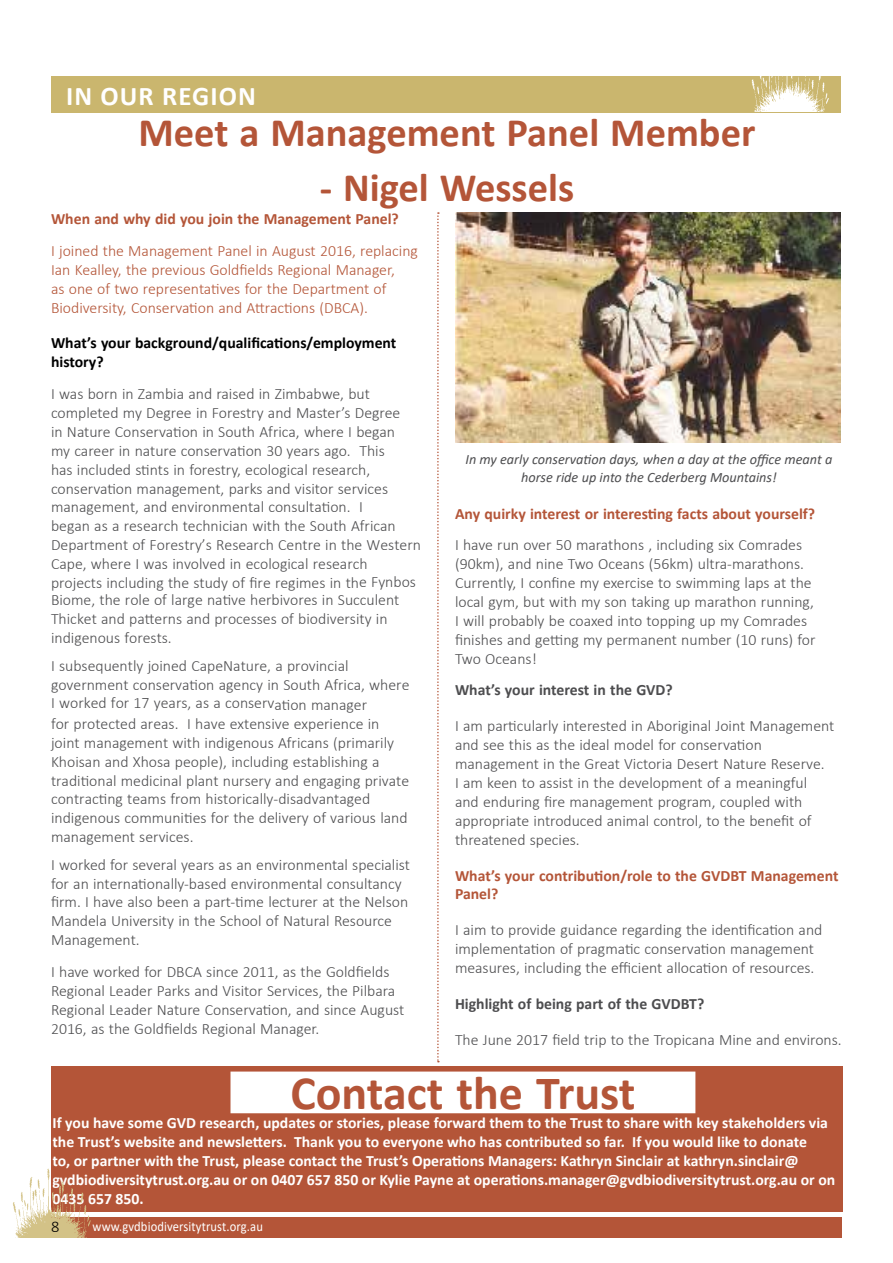
<style>
.page{position:relative;width:893px;height:1263px;background:#fff}
.page>*{position:absolute;margin:0;border:0;box-sizing:border-box;transform-origin:0 0}
.t1{font:700 48px "Calibri";color:#b45538}
.t2{font:700 40.5px "Calibri";color:#b45538}
.t3{font:700 27px "Calibri";letter-spacing:.04em;color:#fff}
.t4{font:300 16.5px "Calibri";color:#000}
.t5{font:300 15.75px/18.9px "Calibri";color:#4d4d4f}
.t6{font:700 15.75px/18.9px "Calibri";color:#fff}
.t7{font:300 15.75px/18.9px "Calibri";color:#b45538}
.t8{font:700 15.75px/18.9px "Calibri";color:#b45538}
.t9{font:700 15.75px "Calibri";color:#4d4d4f}
.t10{font:700 15.75px/18.9px "Calibri";color:#000}
.t11{font:italic 14.25px/17.1px "Calibri";color:#4d4d4f;text-align:center}
.t12{font:13.8px "Calibri";letter-spacing:.01em;color:#fff;scale:.91 1}
</style>
<div class="page">
<div style="left:51px;top:1067px;width:792px;height:145px;background:#b45538"></div>
<svg style="left:437px;top:212px;width:2px;height:850px"></svg>
<img style="left:455px;top:212px;width:385px;height:230px">
<div style="left:51px;top:77px;width:789px;height:36px;background:#cab66e"></div>
<img style="left:747px;top:76px;width:93px;height:36px">
<div style="left:231px;top:1072px;width:464px;height:40px;background:#fff"></div>
<div style="left:230px;top:1071px;width:465px;height:42px;border:2px solid #fff"></div>
<div style="left:51px;top:1217px;width:791px;height:21px;background:#b45538"></div>
<img style="left:13px;top:1168px;width:78px;height:70px">
<h3 class="t3" style="left:66px;top:77px;width:191px">IN OUR REGION</h3>
<h2 class="t2" style="left:139px;top:104px;width:618px">Meet a Management Panel Member</h2>
<h2 class="t2" style="left:320px;top:159px;width:256px">- Nigel Wessels</h2>
<p class="t8" style="left:51px;top:209px;width:349px">When and why did you join the Management Panel?</p>
<p class="t7" style="left:51px;top:241px;width:368px">I joined the Management Panel in August 2016, replacing Ian Kealley, the previous Goldfields Regional Manager,<br>as one of two representatives for the Department of Biodiversity, Conservation and Attractions (DBCA).</p>
<p class="t10" style="left:51px;top:334px;width:347px">What’s your background/qualifications/employment history?</p>
<p class="t5" style="left:51px;top:384px;width:371px">I was born in Zambia and raised in Zimbabwe, but completed my Degree in Forestry and Master’s Degree<br>in Nature Conservation in South Africa, where I began<br>my career in nature conservation 30 years ago. This<br>has included stints in forestry, ecological research, conservation management, parks and visitor services management, and environmental consultation. I<br>began as a research technician with the South African Department of Forestry’s Research Centre in the Western Cape, where I was involved in ecological research projects including the study of fire regimes in the Fynbos</p>
<p class="t5" style="left:51px;top:591px;width:350px">Biome, the role of large native herbivores in Succulent<br>Thicket and patterns and processes of biodiversity in indigenous forests.</p>
<p class="t5" style="left:51px;top:656px;width:360px">I subsequently joined CapeNature, a provincial government conservation agency in South Africa, where<br>I worked for 17 years, as a conservation manager</p>
<p class="t5" style="left:51px;top:714px;width:360px">for protected areas. I have extensive experience in joint management with indigenous Africans (primarily Khoisan and Xhosa people), including establishing a traditional medicinal plant nursery and engaging private contracting teams from historically-disadvantaged indigenous communities for the delivery of various land management services.</p>
<p class="t5" style="left:51px;top:855px;width:360px">I worked for several years as an environmental specialist for an internationally-based environmental consultancy firm. I have also been a part-time lecturer at the Nelson Mandela University in the School of Natural Resource Management.</p>
<p class="t5" style="left:51px;top:962px;width:355px">I have worked for DBCA since 2011, as the Goldfields Regional Leader Parks and Visitor Services, the Pilbara Regional Leader Nature Conservation, and since August 2016, as the Goldfields Regional Manager.</p>
<p class="t11" style="left:465px;top:451px;width:368px">In my early conservation days, when a day at the office meant a horse ride up into the Cederberg Mountains!</p>
<p class="t8" style="left:455px;top:504px;width:362px">Any quirky interest or interesting facts about yourself?</p>
<p class="t5" style="left:455px;top:535px;width:362px">I have run over 50 marathons , including six Comrades (90km), and nine Two Oceans (56km) ultra-marathons.<br>Currently, I confine my exercise to swimming laps at the local gym, but with my son taking up marathon running, I will probably be coaxed into topping up my Comrades finishes and getting my permanent number (10 runs) for Two Oceans!</p>
<p class="t9" style="left:455px;top:679px;width:219px">What’s your interest in the GVD?</p>
<p class="t5" style="left:455px;top:716px;width:381px">I am particularly interested in Aboriginal Joint Management and see this as the ideal model for conservation management in the Great Victoria Desert Nature Reserve.<br>I am keen to assist in the development of a meaningful and enduring fire management program, coupled with appropriate introduced animal control, to the benefit of threatened species.</p>
<p class="t8" style="left:455px;top:866px;width:385px">What’s your contribution/role to the GVDBT Management<br>Panel?</p>
<p class="t5" style="left:455px;top:920px;width:369px">I aim to provide guidance regarding the identification and implementation of pragmatic conservation management measures, including the efficient allocation of resources.</p>
<p class="t9" style="left:455px;top:993px;width:251px">Highlight of being part of the GVDBT?</p>
<p class="t5" style="left:455px;top:1030px;width:388px">The June 2017 field trip to the Tropicana Mine and environs.</p>
<h1 class="t1" style="left:290px;top:1059px;width:347px">Contact the Trust</h1>
<p class="t6" style="left:53px;top:1113px;width:784px">If you have some GVD research, updates or stories, please forward them to the Trust to share with key stakeholders via the Trust’s website and newsletters. Thank you to everyone who has contributed so far. If you would like to donate<br>to, or partner with the Trust, please contact the Trust’s Operations Managers: Kathryn Sinclair at kathryn.sinclair@ gvdbiodiversitytrust.org.au or on 0407 657 850 or Kylie Payne at operations.manager@gvdbiodiversitytrust.org.au or on 0435 657 850.</p>
<p class="t12" style="left:93px;top:1217px;width:189px">www.gvdbiodiversitytrust.org.au</p>
<p class="t4" style="left:51px;top:1217px;width:10px">8</p>
</div>
